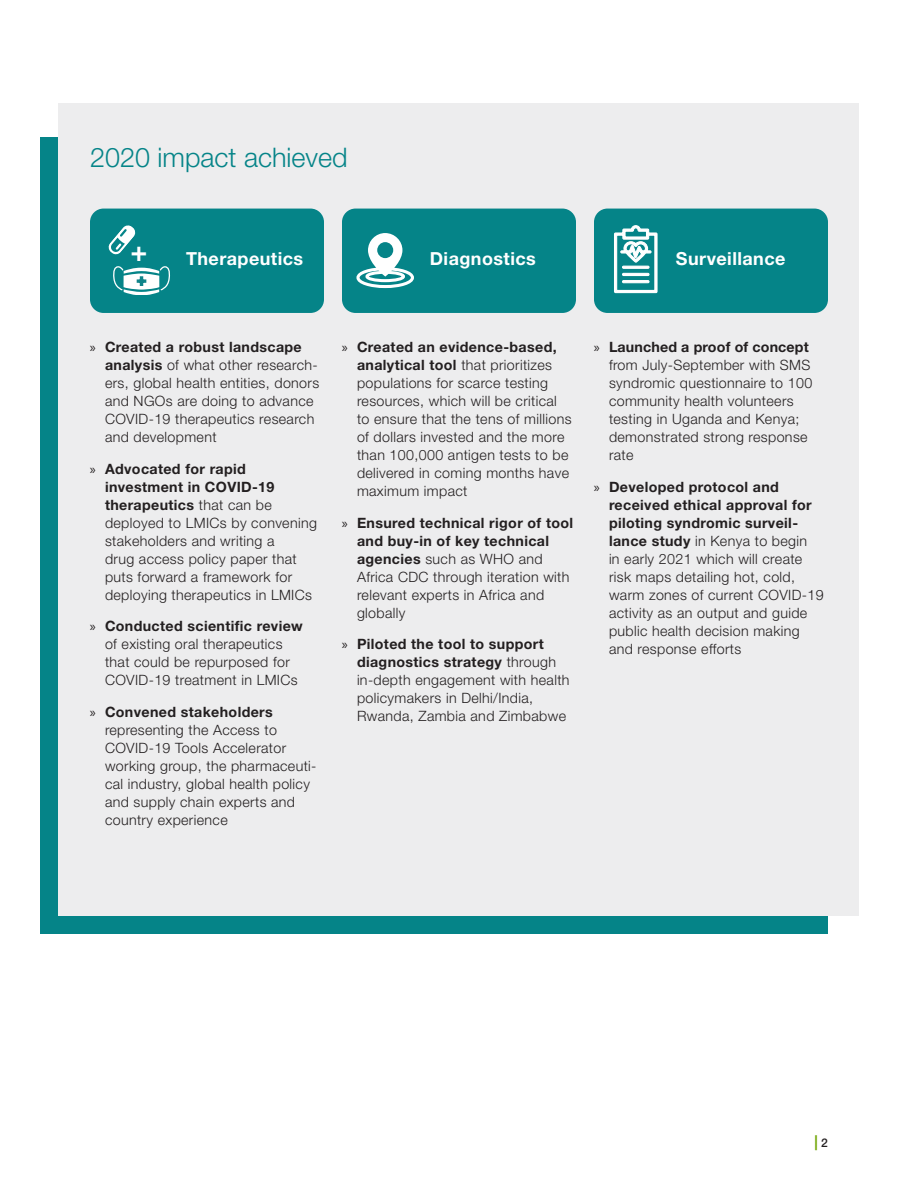
<style>
.page{position:relative;width:918px;height:1188px;background:#fff}
.page>*{position:absolute;margin:0;border:0;box-sizing:border-box;transform-origin:0 0}
.t1{font:700 28.2px "Helvetica Neue LT Std";color:#fff}
.t2{font:300 27px "Helvetica Neue LT Std";color:#058488}
.t3{font:700 18px "Helvetica Neue LT Std";letter-spacing:.025em;color:#fff}
.t4{font:700 15px "Helvetica Neue LT Std";color:#6ea400}
.t5{font:300 14.25px/18px "Helvetica Neue LT Std";letter-spacing:.025em;color:#231f20}
.s1{font-family:"Myriad Pro";font-weight:400}
.s2{font-weight:700}
.s3{font-weight:500;font-size:12px;color:#231f20}
</style>
<div class="page">
<div style="left:40px;top:138px;width:788px;height:796px;background:#058488"></div>
<div style="left:58px;top:104px;width:801px;height:812px;background:#ededee"></div>
<div style="left:594px;top:209px;width:234px;height:104px;background:#058488;border-radius:14px"></div>
<svg style="left:614px;top:225px;width:44px;height:68px"></svg>
<div style="left:622px;top:280px;width:28px;height:3px;border:1px solid #fff"></div>
<div style="left:622px;top:273px;width:28px;height:3px;border:1px solid #fff"></div>
<div style="left:622px;top:266px;width:28px;height:3px;border:1px solid #fff"></div>
<div style="left:342px;top:209px;width:234px;height:104px;background:#058488;border-radius:14px"></div>
<svg style="left:356px;top:233px;width:58px;height:55px"></svg>
<div style="left:90px;top:209px;width:234px;height:104px;background:#058488;border-radius:14px"></div>
<svg style="left:108px;top:225px;width:28px;height:30px"></svg>
<svg style="left:113px;top:266px;width:57px;height:29px"></svg>
<h2 class="t2" style="left:90px;top:141px;width:259px">2020 impact achieved</h2>
<h1 class="t1" style="left:130px;top:233px;width:18px">+</h1>
<p class="t3" style="left:186px;top:247px;width:119px">Therapeutics</p>
<p class="t3" style="left:430px;top:247px;width:108px">Diagnostics</p>
<p class="t3" style="left:676px;top:247px;width:111px">Surveillance</p>
<p class="t5" style="left:105px;top:338px;width:216px;text-indent:-15px"><span class="s1">»</span> <span class="s2">Created a robust landscape analysis</span> of what other research&shy;ers, global health entities, donors and NGOs are doing to advance<br>COVID-19 therapeutics research and development</p>
<p class="t5" style="left:105px;top:459px;width:213px;text-indent:-15px"><span class="s1">»</span> <span class="s2">Advocated for rapid investment in COVID-19 therapeutics</span> that can be deployed to LMICs by convening stakeholders and writing a<br>drug access policy paper that puts forward a framework for deploying therapeutics in LMICs</p>
<p class="t5" style="left:105px;top:617px;width:199px;text-indent:-15px"><span class="s1">»</span> <span class="s2">Conducted scientific review </span>of existing oral therapeutics that could be repurposed for<br>COVID-19 treatment in LMICs</p>
<p class="t5" style="left:105px;top:702px;width:213px;text-indent:-15px"><span class="s1">»</span> <span class="s2">Convened stakeholders </span>representing the Access to<br>COVID-19 Tools Accelerator working group, the pharmaceuti&shy;cal industry, global health policy and supply chain experts and country experience</p>
<p class="t5" style="left:357px;top:338px;width:216px;text-indent:-15px"><span class="s1">»</span> <span class="s2">Created an evidence-based, analytical tool</span> that prioritizes populations for scarce testing resources, which will be critical to ensure that the tens of millions of dollars invested and the more than 100,000 antigen tests to be delivered in coming months have maximum impact</p>
<p class="t5" style="left:357px;top:513px;width:218px;text-indent:-15px"><span class="s1">»</span> <span class="s2">Ensured technical rigor of tool and buy-in of key technical agencies</span> such as WHO and<br>Africa CDC through iteration with relevant experts in Africa and globally</p>
<p class="t5" style="left:357px;top:635px;width:214px;text-indent:-15px"><span class="s1">»</span> <span class="s2">Piloted the tool to support diagnostics strategy</span> through in-depth engagement with health policymakers in Delhi/India,<br>Rwanda, Zambia and Zimbabwe</p>
<p class="t5" style="left:609px;top:338px;width:205px;text-indent:-15px"><span class="s1">»</span> <span class="s2">Launched a proof of concept </span>from July-September with SMS syndromic questionnaire to 100 community health volunteers testing in Uganda and Kenya; demonstrated strong response rate</p>
<p class="t5" style="left:609px;top:477px;width:216px;text-indent:-15px"><span class="s1">»</span> <span class="s2">Developed protocol and received ethical approval for piloting syndromic surveil&shy;lance study</span> in Kenya to begin<br>in early 2021 which will create risk maps detailing hot, cold, warm zones of current COVID-19 activity as an output and guide public health decision making and response efforts</p>
<p class="t4" style="left:815px;top:1132px;width:15px">| <span class="s3">2</span></p>
</div>
